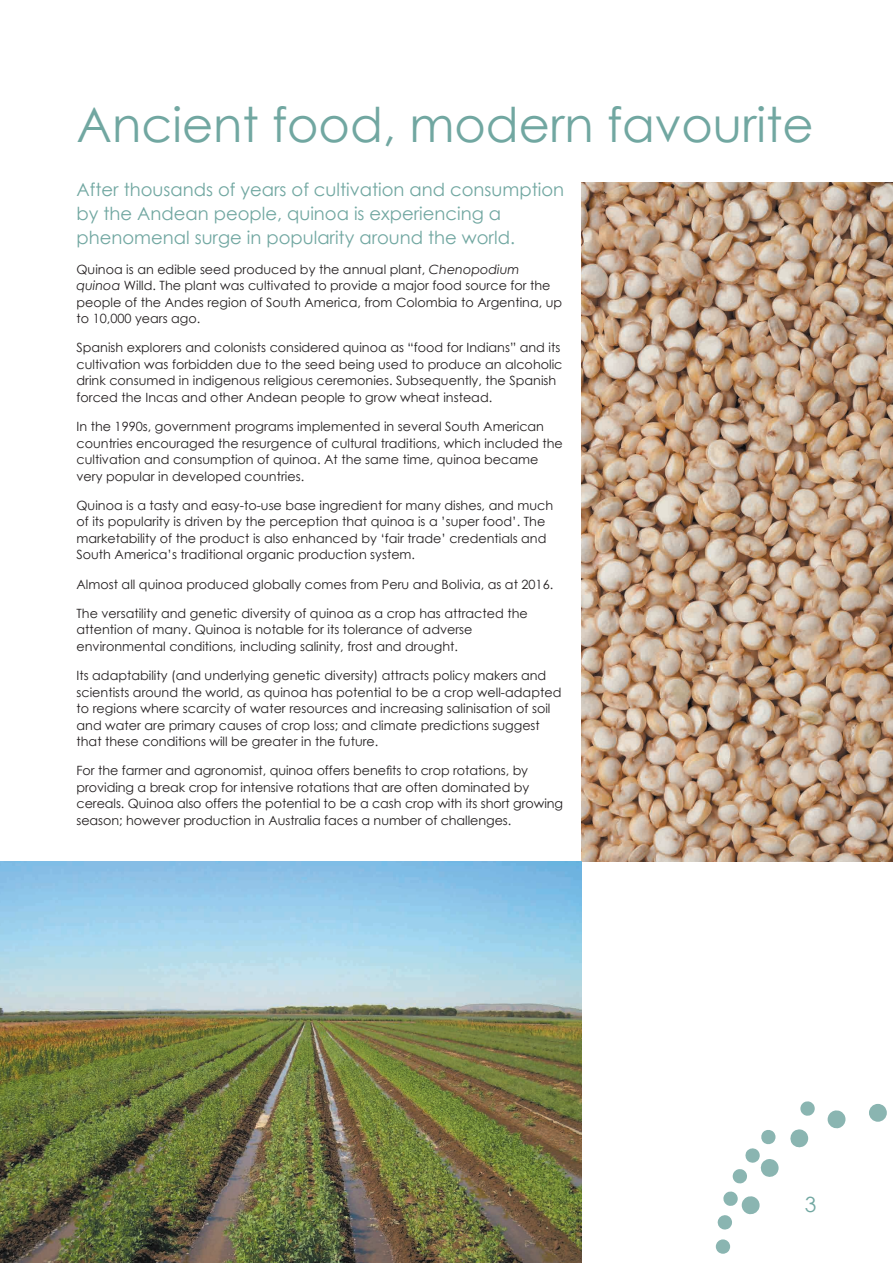
<style>
.page{position:relative;width:893px;height:1263px;background:#fff}
.page>*{position:absolute;margin:0;border:0;box-sizing:border-box;transform-origin:0 0}
.Page_heading{font:48px "Century Gothic";color:#71a7a1}
.Page_No{font:21px "Century Gothic";color:#71a7a1}
.intro{font:18px/24px "Century Gothic";color:#71a7a1}
.body_text{font:12.75px/16.5px "Century Gothic";color:#231f20}
.s1{font-style:italic}
</style>
<div class="page">
<img style="left:581px;top:183px;width:312px;height:679px">
<svg style="left:800px;top:1101px;width:15px;height:15px"></svg>
<svg style="left:716px;top:1239px;width:14px;height:15px"></svg>
<svg style="left:869px;top:1104px;width:18px;height:18px"></svg>
<svg style="left:828px;top:1110px;width:17px;height:19px"></svg>
<svg style="left:790px;top:1129px;width:18px;height:19px"></svg>
<svg style="left:733px;top:1130px;width:46px;height:54px"></svg>
<svg style="left:717px;top:1191px;width:43px;height:39px"></svg>
<img style="left:0;top:862px;width:581px;height:401px">
<p class="Page_heading" style="left:77px;top:91px;width:739px">Ancient food, modern favourite</p>
<p class="intro" style="left:77px;top:178px;width:489px">After thousands of years of cultivation and consumption by the Andean people, quinoa is experiencing a phenomenal surge in popularity around the world.</p>
<p class="body_text" style="left:77px;top:261px;width:487px">Quinoa is an edible seed produced by the annual plant, <span class="s1">Chenopodium quinoa</span> Willd. The plant was cultivated to provide a major food source for the people of the Andes region of South America, from Colombia to Argentina, up to 10,000 years ago.</p>
<p class="body_text" style="left:77px;top:339px;width:487px">Spanish explorers and colonists considered quinoa as “food for Indians” and its cultivation was forbidden due to the seed being used to produce an alcoholic drink consumed in indigenous religious ceremonies. Subsequently, the Spanish forced the Incas and other Andean people to grow wheat instead.</p>
<p class="body_text" style="left:77px;top:418px;width:488px">In the 1990s, government programs implemented in several South American countries encouraged the resurgence of cultural traditions, which included the cultivation and consumption of quinoa. At the same time, quinoa became very popular in developed countries.</p>
<p class="body_text" style="left:77px;top:497px;width:478px">Quinoa is a tasty and easy-to-use base ingredient for many dishes, and much of its popularity is driven by the perception that quinoa is a ’super food’. The marketability of the product is also enhanced by ‘fair trade’ credentials and South America’s traditional organic production system.</p>
<p class="body_text" style="left:77px;top:576px;width:478px">Almost all quinoa produced globally comes from Peru and Bolivia, as at 2016.</p>
<p class="body_text" style="left:77px;top:605px;width:453px">The versatility and genetic diversity of quinoa as a crop has attracted the attention of many. Quinoa is notable for its tolerance of adverse environmental conditions, including salinity, frost and drought.</p>
<p class="body_text" style="left:77px;top:667px;width:486px">Its adaptability (and underlying genetic diversity) attracts policy makers and scientists around the world, as quinoa has potential to be a crop well-adapted to regions where scarcity of water resources and increasing salinisation of soil and water are primary causes of crop loss; and climate predictions suggest that these conditions will be greater in the future.</p>
<p class="body_text" style="left:77px;top:762px;width:488px">For the farmer and agronomist, quinoa offers benefits to crop rotations, by providing a break crop for intensive rotations that are often dominated by cereals. Quinoa also offers the potential to be a cash crop with its short growing season; however production in Australia faces a number of challenges.</p>
<p class="Page_No" style="left:805px;top:1190px;width:13px">3</p>
</div>
